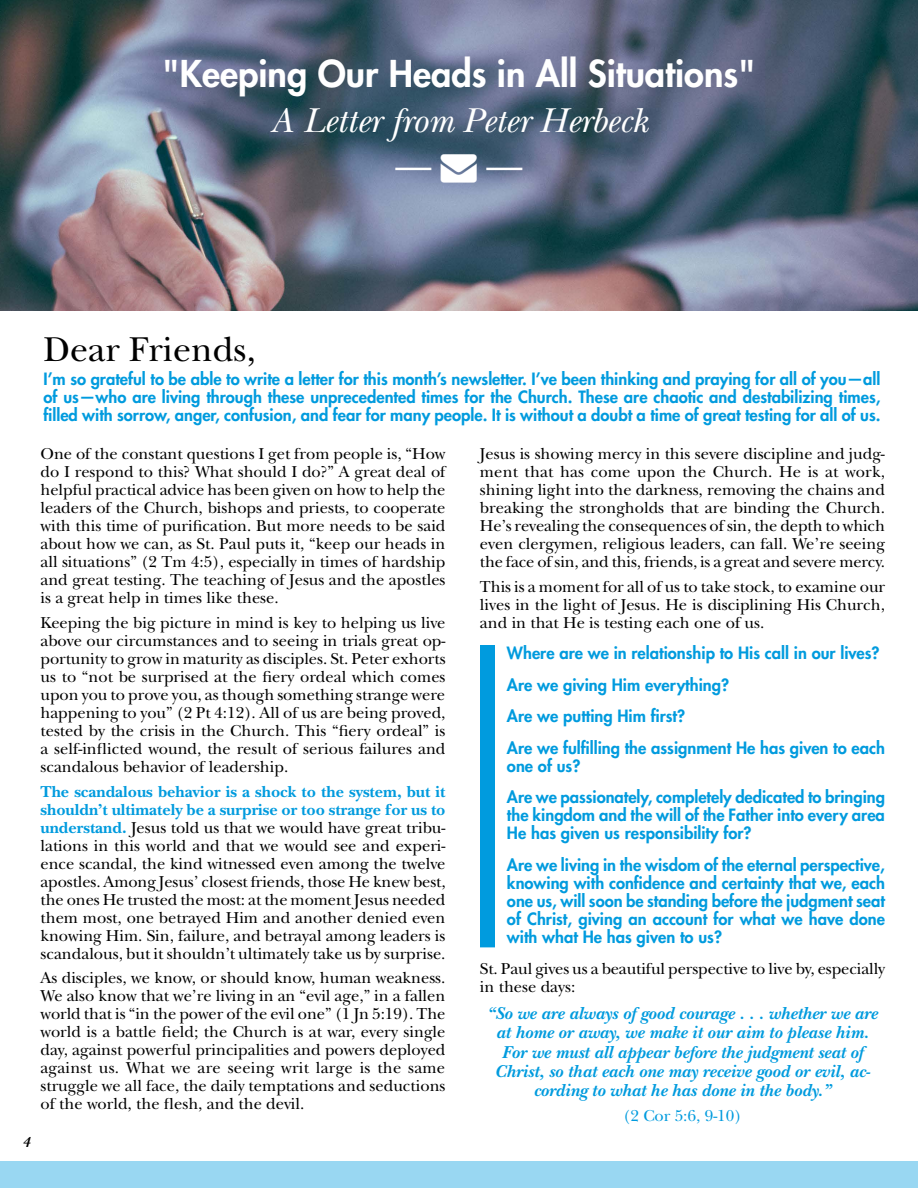
<style>
.page{position:relative;width:918px;height:1188px;background:#fff}
.page>*{position:absolute;margin:0;border:0;box-sizing:border-box;transform-origin:0 0}
.t1{font:800 36px "Futura";color:#fff}
.t2{font:italic 36px/45px "New Baskerville";color:#fff;text-align:center}
.t3{font:36px "New Baskerville";color:#000}
.t4{font:italic 700 18px/19.5px "New Baskerville";color:#009bde;text-align:center}
.t5{font:16.5px/18px "New Baskerville";color:#000;text-align:justify}
.t6{font:800 16.5px/18px "Futura";color:#009bde}
.t7{font:16.5px "New Baskerville";color:#009bde}
.t8{font:italic 700 15px "New Baskerville";color:#000}
.s1{font-style:normal}
.s2{font-weight:700;color:#009bde}
</style>
<div class="page">
<img style="left:0;top:0;width:918px;height:310px">
<div style="left:0;top:1161px;width:918px;height:27px;background:#99d7f2"></div>
<div style="left:480px;top:645px;width:15px;height:302px;background:#009bde"></div>
<h1 class="t1" style="left:162px;top:51px;width:595px">"Keeping Our Heads in All Situations"</h1>
<h1 class="t2" style="left:270px;top:98px;width:379px">A Letter from Peter Herbeck <span class="s1">—</span>→<span class="s1">—</span></h1>
<p class="t8" style="left:23px;top:1134px;width:9px">4</p>
<h1 class="t3" style="left:43px;top:328px;width:214px">Dear Friends,</h1>
<p class="t6" style="left:44px;top:370px;width:839px;text-align:justify">I’m so grateful to be able to write a letter for this month’s newsletter. I’ve been thinking and praying for all of you—all of us—who are living through these unprecedented times for the Church. These are chaotic and destabilizing times, filled with sorrow, anger, confusion, and fear for many people. It is without a doubt a time of great testing for all of us.</p>
<p class="t5" style="left:40px;top:445px;width:407px">One of the constant questions I get from people is, “How do I respond to this? What should I do?” A great deal of helpful practical advice has been given on how to help the leaders of the Church, bishops and priests, to cooperate with this time of purification. But more needs to be said about how we can, as St. Paul puts it, “keep our heads in all situations” (2 Tm 4:5), especially in times of hardship and great testing. The teaching of Jesus and the apostles is a great help in times like these.</p>
<p class="t5" style="left:40px;top:614px;width:407px">Keeping the big picture in mind is key to helping us live above our circumstances and to seeing in trials great op&shy;portunity to grow in maturity as disciples. St. Peter exhorts us to “not be surprised at the fiery ordeal which comes upon you to prove you, as though something strange were happening to you” (2 Pt 4:12). All of us are being proved, tested by the crisis in the Church. This “fiery ordeal” is a self-inflicted wound, the result of serious failures and scandalous behavior of leadership.</p>
<p class="t5" style="left:40px;top:782px;width:407px"><span class="s2">The scandalous behavior is a shock to the system, but it shouldn’t ultimately be a surprise or too strange for us to understand.</span> Jesus told us that we would have great tribu&shy;lations in this world and that we would see and experi&shy;ence scandal, the kind witnessed even among the twelve apostles. Among Jesus’ closest friends, those He knew best, the ones He trusted the most: at the moment Jesus needed them most, one betrayed Him and another denied even knowing Him. Sin, failure, and betrayal among leaders is scandalous, but it shouldn’t ultimately take us by surprise.</p>
<p class="t5" style="left:40px;top:969px;width:407px">As disciples, we know, or should know, human weakness.<br>We also know that we’re living in an “evil age,” in a fallen world that is “in the power of the evil one” (1 Jn 5:19). The world is a battle field; the Church is at war, every single day, against powerful principalities and powers deployed against us. What we are seeing writ large is the same struggle we all face, the daily temptations and seductions of the world, the flesh, and the devil.</p>
<p class="t5" style="left:480px;top:445px;width:407px">Jesus is showing mercy in this severe discipline and judg&shy;ment that has come upon the Church. He is at work, shining light into the darkness, removing the chains and breaking the strongholds that are binding the Church.<br>He’s revealing the consequences of sin, the depth to which even clergymen, religious leaders, can fall. We’re seeing the face of sin, and this, friends, is a great and severe mercy.</p>
<p class="t5" style="left:480px;top:578px;width:407px">This is a moment for all of us to take stock, to examine our lives in the light of Jesus. He is disciplining His Church, and in that He is testing each one of us.</p>
<p class="t6" style="left:507px;top:637px;width:380px;line-height:31.5px">Where are we in relationship to His call in our lives?<br>Are we giving Him everything?<br>Are we putting Him first?<br>Are we fulfilling the assignment He has given to each</p>
<p class="t6" style="left:507px;top:750px;width:380px;line-height:31.5px">one of us?<br>Are we passionately, completely dedicated to bringing</p>
<p class="t6" style="left:507px;top:806px;width:379px">the kingdom and the will of the Father into every area<br>He has given us responsibility for?</p>
<p class="t6" style="left:507px;top:856px;width:380px;text-align:justify">Are we living in the wisdom of the eternal perspective, knowing with confidence and certainty that we, each one us, will soon be standing before the judgment seat of Christ, giving an account for what we have done with what He has given to us?</p>
<p class="t5" style="left:480px;top:960px;width:407px">St. Paul gives us a beautiful perspective to live by, especially in these days:</p>
<p class="t4" style="left:487px;top:1003px;width:392px">“So we are always of good courage . . . whether we are at home or away, we make it our aim to please him.<br>For we must all appear before the judgment seat of Christ, so that each one may receive good or evil, ac&shy;cording to what he has done in the body.”</p>
<p class="t7" style="left:623px;top:1106px;width:120px">(2 Cor 5:6, 9-10)</p>
</div>
